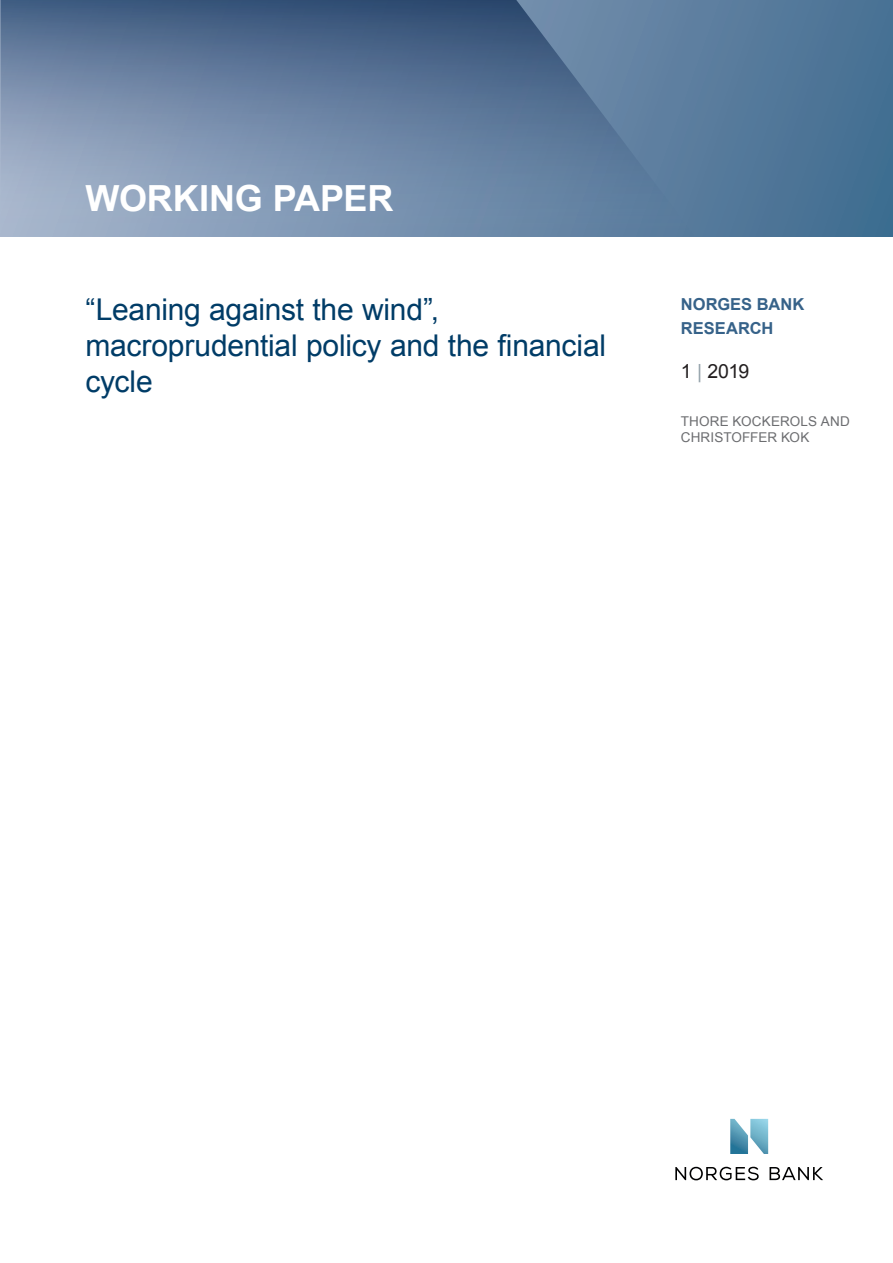
<style>
.page{position:relative;width:893px;height:1263px;background:#fff}
.page>*{position:absolute;margin:0;border:0;box-sizing:border-box;transform-origin:0 0}
.Rapporttype{font:700 36px "Arial";letter-spacing:-.005em;color:#fff}
.Rapporttittel{font:30px/36px "Arial";letter-spacing:-.01em;color:#003c67}
.t1{font:19.5px "Arial";color:#231f20}
.t2{font:700 16.5px "Arial";color:#366289}
.t3{font:13.5px/16.2px "Arial";letter-spacing:.01em;color:#6c6d70}
.s1{color:#94a2aa}
</style>
<div class="page">
<svg style="left:675px;top:1167px;width:84px;height:13px"></svg>
<svg style="left:769px;top:1167px;width:54px;height:13px"></svg>
<svg style="left:730px;top:1119px;width:38px;height:35px"></svg>
<div style="left:0;top:0;width:893px;height:236px;background:linear-gradient(to bottom,#54799a,#497395)"></div>
<svg style="left:0;top:0;width:695px;height:236px"></svg>
<p class="Rapporttype" style="left:85px;top:174px;width:309px">WORKING PAPER</p>
<p class="Rapporttittel" style="left:85px;top:291px;width:522px">“Leaning against the wind”, macroprudential policy and the financial cycle</p>
<p class="t2" style="left:681px;top:293px;width:125px">NORGES BANK</p>
<p class="t2" style="left:681px;top:317px;width:94px">RESEARCH</p>
<p class="t1" style="left:681px;top:358px;width:70px">1 <span class="s1">|</span> 2019</p>
<p class="t3" style="left:681px;top:413px;width:171px">THORE KOCKEROLS AND<br>CHRISTOFFER KOK</p>
</div>
